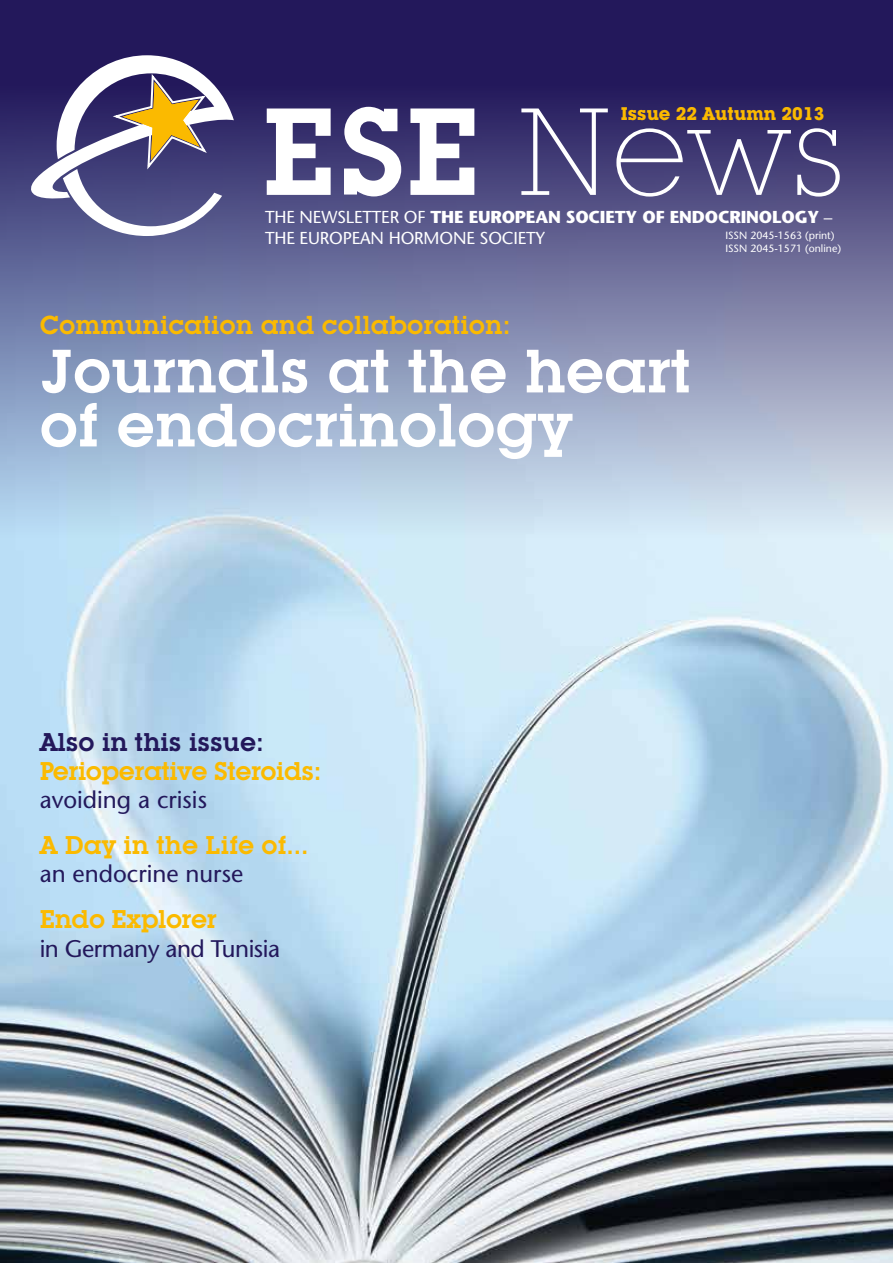
<style>
.page{position:relative;width:893px;height:1263px;background:#fff}
.page>*{position:absolute;margin:0;border:0;box-sizing:border-box;transform-origin:0 0}
.t1{font:300 121.5px "Lubalin Graph IT Cby BT Xtra";color:#fff}
.t2{font:600 60px/54px "Lubalin Graph IT Cby BT";color:#fff}
.t3{font:600 25.5px "Lubalin Graph IT Cby BT";color:#fbba00}
.t4{font:600 25.2px "Lubalin Graph IT Cby BT";letter-spacing:-.02em;color:#fbba00}
.t5{font:600 25.2px "Lubalin Graph IT Cby BT";color:#fbba00}
.t6{font:600 25.2px "Lubalin Graph IT Cby BT";color:#23185b}
.t7{font:24px "Stone Sans";color:#23185b}
.t8{font:24px "Stone Sans";letter-spacing:-.02em;color:#23185b}
.t9{font:700 18px "Lubalin Graph IT Cby BT";color:#fbba00}
.t10{font:17.25px/20.7px "Stone Sans";letter-spacing:-.01em;color:#fff}
.t11{font:10.5px/12.8px "Stone Sans";color:#fff}
.s1{font-family:"Lubalin Graph IT Cby BT";font-weight:600}
.s2{font-weight:700}
</style>
<div class="page">
<img style="left:0;top:538px;width:893px;height:725px">
<svg style="left:0;top:0;width:893px;height:538px;background:#7175a0"></svg>
<svg style="left:26px;top:55px;width:208px;height:181px"></svg>
<h1 class="t1" style="left:262px;top:78px;width:584px"><span class="s1">ESE</span> News</h1>
<p class="t10" style="left:265px;top:206px;width:569px">THE NEWSLETTER OF <span class="s2">THE EUROPEAN SOCIETY OF ENDOCRINOLOGY</span> –<br>THE EUROPEAN HORMONE SOCIETY</p>
<p class="t9" style="left:621px;top:103px;width:205px">Issue 22 Autumn 2013</p>
<p class="t11" style="left:725px;top:229px;width:117px">ISSN 2045-1563 (print)<br>ISSN 2045-1571 (online)</p>
<h3 class="t3" style="left:40px;top:310px;width:472px">Communication and collaboration:</h3>
<h2 class="t2" style="left:40px;top:344px;width:653px">Journals at the heart of endocrinology</h2>
<h3 class="t6" style="left:40px;top:727px;width:226px">Also in this issue:</h3>
<h3 class="t4" style="left:40px;top:756px;width:283px">Perioperative Steroids:</h3>
<h3 class="t7" style="left:40px;top:785px;width:169px">avoiding a crisis</h3>
<h3 class="t5" style="left:40px;top:830px;width:270px">A Day in the Life of...</h3>
<h3 class="t7" style="left:40px;top:859px;width:205px">an endocrine nurse</h3>
<h3 class="t4" style="left:40px;top:904px;width:179px">Endo Explorer</h3>
<h3 class="t8" style="left:40px;top:933px;width:242px">in Germany and Tunisia</h3>
</div>
